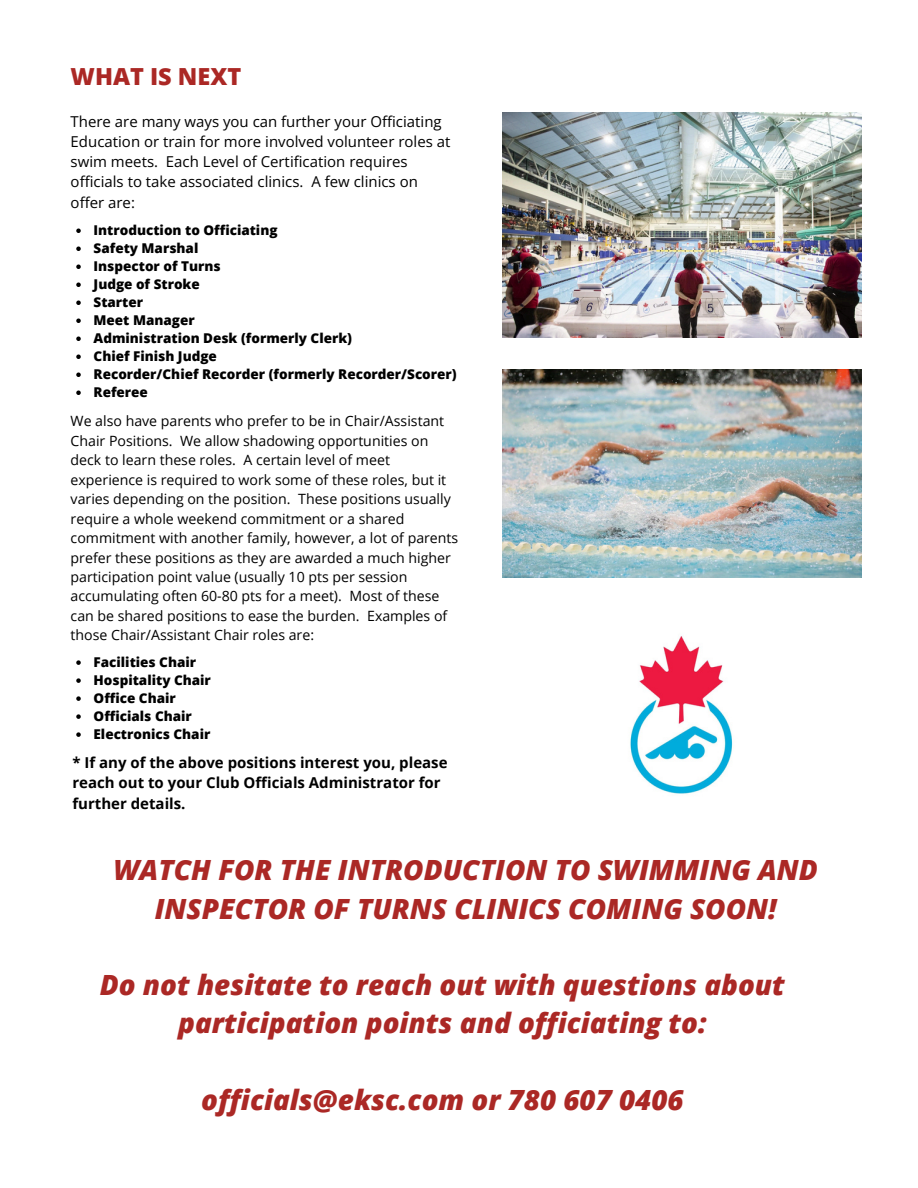
<style>
.page{position:relative;width:918px;height:1188px;background:#fff}
.page>*{position:absolute;margin:0;border:0;box-sizing:border-box;transform-origin:0 0}
.t1{font:italic 800 27.9px/38.2px "Open Sans";color:#ab2825;text-align:center}
.t2{font:800 23.55px "Open Sans";color:#ab2825}
.t3{font:15px/20.2px "Open Sans";color:#000}
.t4{font:700 15px/20.2px "Open Sans";color:#000}
.t5{font:14.1px/19.5px "Open Sans";color:#000}
.t6{font:800 13.5px "Open Sans";color:#000}
</style>
<div class="page">
<img style="left:502px;top:112px;width:359px;height:225px">
<img style="left:502px;top:369px;width:359px;height:208px">
<svg style="left:76px;top:229px;width:5px;height:4px"></svg>
<svg style="left:76px;top:247px;width:5px;height:4px"></svg>
<svg style="left:76px;top:265px;width:5px;height:4px"></svg>
<svg style="left:76px;top:283px;width:5px;height:4px"></svg>
<svg style="left:76px;top:301px;width:5px;height:4px"></svg>
<svg style="left:76px;top:319px;width:5px;height:4px"></svg>
<svg style="left:76px;top:337px;width:5px;height:4px"></svg>
<svg style="left:76px;top:355px;width:5px;height:4px"></svg>
<svg style="left:76px;top:373px;width:5px;height:4px"></svg>
<svg style="left:76px;top:391px;width:5px;height:4px"></svg>
<svg style="left:76px;top:660px;width:5px;height:5px"></svg>
<svg style="left:76px;top:678px;width:5px;height:5px"></svg>
<svg style="left:76px;top:696px;width:5px;height:5px"></svg>
<svg style="left:76px;top:714px;width:5px;height:5px"></svg>
<svg style="left:76px;top:732px;width:5px;height:5px"></svg>
<img style="left:630px;top:636px;width:103px;height:158px">
<p class="t2" style="left:71px;top:60px;width:172px">WHAT IS NEXT</p>
<p class="t3" style="left:71px;top:111px;width:381px">There are many ways you can further your Officiating Education or train for more involved volunteer roles at swim meets. Each Level of Certification requires officials to take associated clinics. A few clinics on offer are:</p>
<p class="t6" style="left:94px;top:221px;width:185px">Introduction to Officiating</p>
<p class="t6" style="left:94px;top:239px;width:106px">Safety Marshal</p>
<p class="t6" style="left:94px;top:257px;width:129px">Inspector of Turns</p>
<p class="t6" style="left:94px;top:275px;width:108px">Judge of Stroke</p>
<p class="t6" style="left:94px;top:293px;width:51px">Starter</p>
<p class="t6" style="left:94px;top:311px;width:103px">Meet Manager</p>
<p class="t6" style="left:94px;top:329px;width:260px">Administration Desk (formerly Clerk)</p>
<p class="t6" style="left:94px;top:347px;width:125px">Chief Finish Judge</p>
<p class="t6" style="left:94px;top:365px;width:365px">Recorder/Chief Recorder (formerly Recorder/Scorer)</p>
<p class="t6" style="left:94px;top:383px;width:56px">Referee</p>
<p class="t5" style="left:71px;top:411px;width:389px">We also have parents who prefer to be in Chair/Assistant Chair Positions. We allow shadowing opportunities on deck to learn these roles. A certain level of meet experience is required to work some of these roles, but it varies depending on the position. These positions usually require a whole weekend commitment or a shared commitment with another family, however, a lot of parents prefer these positions as they are awarded a much higher participation point value (usually 10 pts per session accumulating often 60-80 pts for a meet). Most of these can be shared positions to ease the burden. Examples of those Chair/Assistant Chair roles are:</p>
<p class="t6" style="left:94px;top:653px;width:104px">Facilities Chair</p>
<p class="t6" style="left:94px;top:671px;width:119px">Hospitality Chair</p>
<p class="t6" style="left:94px;top:689px;width:84px">Office Chair</p>
<h4 class="t6" style="left:94px;top:707px;width:100px">Officials Chair</h4>
<p class="t6" style="left:94px;top:725px;width:118px">Electronics Chair</p>
<p class="t4" style="left:72px;top:752px;width:377px">* If any of the above positions interest you, please reach out to your Club Officials Administrator for further details.</p>
<p class="t1" style="left:114px;top:850px;width:706px">WATCH FOR THE INTRODUCTION TO SWIMMING AND<br>INSPECTOR OF TURNS CLINICS COMING SOON!</p>
<h1 class="t1" style="left:100px;top:965px;width:687px">Do not hesitate to reach out with questions about participation points and officiating to:</h1>
<h2 class="t1" style="left:201px;top:1080px;width:484px">officials@eksc.com or 780 607 0406</h2>
</div>
